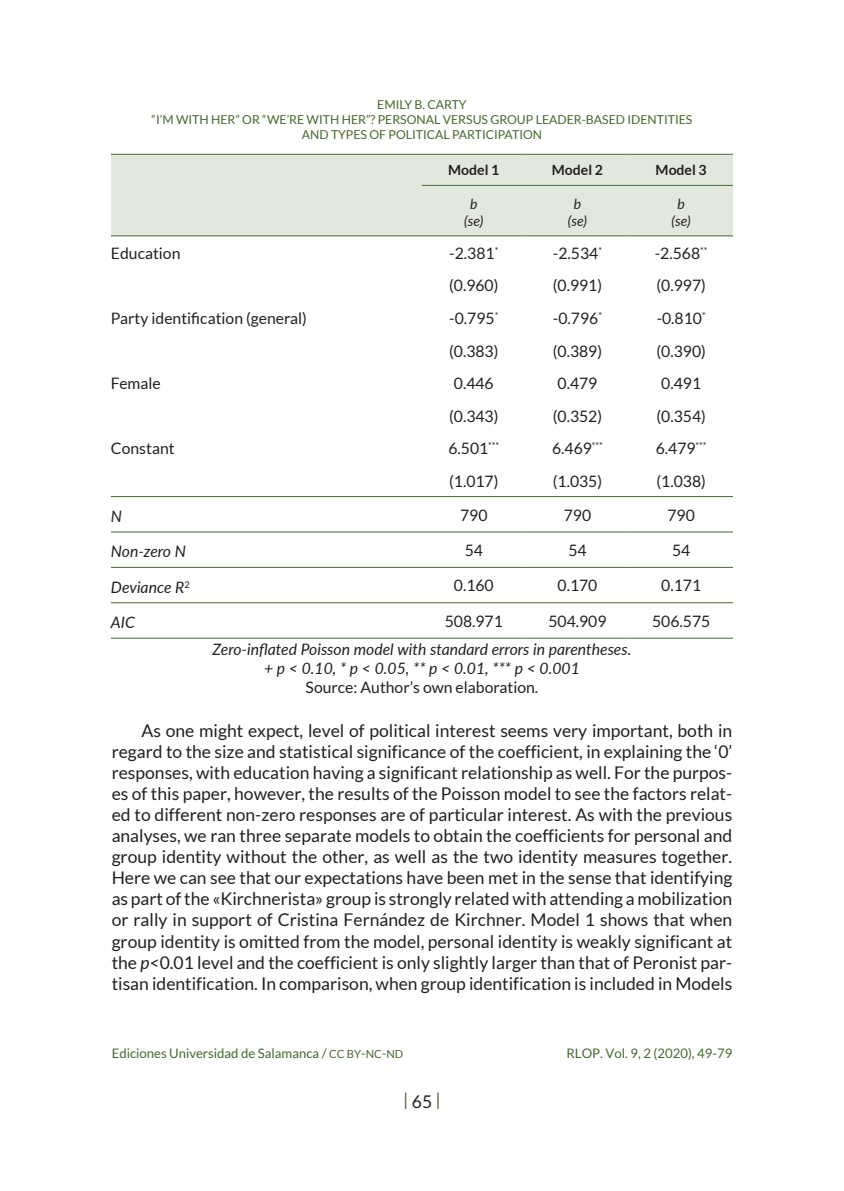
<style>
.page{position:relative;width:844px;height:1191px;background:#fff}
.page>*{position:absolute;margin:0;border:0;box-sizing:border-box;transform-origin:0 0}
.TextoI{font:17.5px/21px "Lato";color:#231f20;text-align:justify}
.t1{font:17.5px "Lato";color:#44682b}
.TablaTextoCentr{font:15.75px "Lato";color:#231f20}
.TablaTexto{font:15.75px "Lato";color:#231f20}
.FuenteSED{font:italic 15.75px "Lato";color:#231f20}
.Fuente{font:15.75px "Lato";color:#231f20}
.TablaTexto-2{font:italic 15.75px "Lato";color:#231f20}
.TablaCabecera{font:700 14px "Lato";color:#231f20}
.TablaCabecera-2{font:italic 14px "Lato";color:#231f20}
.t2{font:13.12px "Lato";color:#44682b}
.t3{font:12.25px/14.7px "Lato";color:#44682b;text-align:center}
.s1{font-style:italic}
.s2{font-family:"Lato Regular SC850";font-size:11.2px}
.s3{font-family:"Lato Regular SC850"}
.s4{color:#231f20}
</style>
<div class="page">
<div style="left:111px;top:155px;width:621px;height:80px;background:#e3e8df"></div>
<hr style="left:422px;top:185px;width:103px;height:1px;background:#44682b">
<hr style="left:525px;top:185px;width:104px;height:1px;background:#44682b">
<hr style="left:629px;top:185px;width:103px;height:1px;background:#44682b">
<hr style="left:111px;top:496px;width:311px;height:1px;background:#44682b">
<hr style="left:422px;top:496px;width:103px;height:1px;background:#44682b">
<hr style="left:525px;top:496px;width:104px;height:1px;background:#44682b">
<hr style="left:629px;top:496px;width:103px;height:1px;background:#44682b">
<hr style="left:111px;top:531px;width:311px;height:1px;background:#44682b">
<hr style="left:422px;top:531px;width:103px;height:1px;background:#44682b">
<hr style="left:525px;top:531px;width:104px;height:1px;background:#44682b">
<hr style="left:629px;top:531px;width:103px;height:1px;background:#44682b">
<hr style="left:111px;top:567px;width:311px;height:1px;background:#44682b">
<hr style="left:422px;top:567px;width:103px;height:1px;background:#44682b">
<hr style="left:525px;top:567px;width:104px;height:1px;background:#44682b">
<hr style="left:629px;top:567px;width:103px;height:1px;background:#44682b">
<hr style="left:111px;top:638px;width:311px;height:1px;background:#44682b">
<hr style="left:422px;top:638px;width:103px;height:1px;background:#44682b">
<hr style="left:525px;top:638px;width:104px;height:1px;background:#44682b">
<hr style="left:629px;top:638px;width:103px;height:1px;background:#44682b">
<hr style="left:111px;top:154px;width:311px;height:1px;background:#44682b">
<hr style="left:422px;top:154px;width:103px;height:1px;background:#44682b">
<hr style="left:525px;top:154px;width:104px;height:1px;background:#44682b">
<hr style="left:629px;top:154px;width:103px;height:1px;background:#44682b">
<hr style="left:111px;top:235px;width:311px;height:1px;background:#44682b">
<hr style="left:422px;top:235px;width:103px;height:1px;background:#44682b">
<hr style="left:525px;top:235px;width:104px;height:1px;background:#44682b">
<hr style="left:629px;top:235px;width:103px;height:1px;background:#44682b">
<hr style="left:111px;top:602px;width:311px;height:1px;background:#44682b">
<hr style="left:422px;top:602px;width:103px;height:1px;background:#44682b">
<hr style="left:525px;top:602px;width:104px;height:1px;background:#44682b">
<hr style="left:629px;top:602px;width:103px;height:1px;background:#44682b">
<p class="t3" style="left:151px;top:97px;width:542px">EMILY B. CARTY<br>“I’M WITH HER” OR “WE’RE WITH HER”? PERSONAL VERSUS GROUP LEADER-BASED IDENTITIES<br>AND TYPES OF POLITICAL PARTICIPATION</p>
<p class="TablaCabecera" style="left:448px;top:162px;width:53px">Model 1</p>
<p class="TablaCabecera" style="left:552px;top:162px;width:53px">Model 2</p>
<p class="TablaCabecera" style="left:655px;top:162px;width:53px">Model 3</p>
<p class="TablaCabecera-2" style="left:470px;top:194px;width:9px">b</p>
<p class="TablaCabecera-2" style="left:464px;top:211px;width:21px">(se)</p>
<p class="TablaCabecera-2" style="left:573px;top:194px;width:9px">b</p>
<p class="TablaCabecera-2" style="left:567px;top:211px;width:21px">(se)</p>
<p class="TablaCabecera-2" style="left:677px;top:194px;width:9px">b</p>
<p class="TablaCabecera-2" style="left:671px;top:211px;width:21px">(se)</p>
<p class="TablaTexto" style="left:111px;top:244px;width:71px">Education</p>
<p class="TablaTextoCentr" style="left:449px;top:244px;width:50px">-2.381<sup>*</sup></p>
<p class="TablaTextoCentr" style="left:553px;top:244px;width:50px">-2.534<sup>*</sup></p>
<p class="TablaTextoCentr" style="left:654px;top:244px;width:54px">-2.568<sup>**</sup></p>
<p class="TablaTextoCentr" style="left:449px;top:277px;width:51px">(0.960)</p>
<p class="TablaTextoCentr" style="left:552px;top:277px;width:51px">(0.991)</p>
<p class="TablaTextoCentr" style="left:656px;top:277px;width:51px">(0.997)</p>
<p class="TablaTexto" style="left:111px;top:309px;width:197px">Party identification (general)</p>
<p class="TablaTextoCentr" style="left:449px;top:309px;width:50px">-0.795<sup>*</sup></p>
<p class="TablaTextoCentr" style="left:553px;top:309px;width:50px">-0.796<sup>*</sup></p>
<p class="TablaTextoCentr" style="left:656px;top:309px;width:50px">-0.810<sup>*</sup></p>
<p class="TablaTextoCentr" style="left:449px;top:342px;width:51px">(0.383)</p>
<p class="TablaTextoCentr" style="left:552px;top:342px;width:51px">(0.389)</p>
<p class="TablaTextoCentr" style="left:656px;top:342px;width:51px">(0.390)</p>
<p class="TablaTexto" style="left:111px;top:374px;width:51px">Female</p>
<p class="TablaTextoCentr" style="left:454px;top:374px;width:41px">0.446</p>
<p class="TablaTextoCentr" style="left:557px;top:374px;width:41px">0.479</p>
<p class="TablaTextoCentr" style="left:661px;top:374px;width:41px">0.491</p>
<p class="TablaTextoCentr" style="left:449px;top:407px;width:51px">(0.343)</p>
<p class="TablaTextoCentr" style="left:552px;top:407px;width:51px">(0.352)</p>
<p class="TablaTextoCentr" style="left:656px;top:407px;width:51px">(0.354)</p>
<p class="TablaTexto" style="left:111px;top:439px;width:65px">Constant</p>
<p class="TablaTextoCentr" style="left:448px;top:439px;width:52px">6.501<sup>***</sup></p>
<p class="TablaTextoCentr" style="left:552px;top:439px;width:52px">6.469<sup>***</sup></p>
<p class="TablaTextoCentr" style="left:655px;top:439px;width:52px">6.479<sup>***</sup></p>
<p class="TablaTexto" style="left:449px;top:472px;width:51px">(1.017)</p>
<p class="TablaTexto" style="left:552px;top:472px;width:51px">(1.035)</p>
<p class="TablaTexto" style="left:656px;top:472px;width:51px">(1.038)</p>
<p class="TablaTexto-2" style="left:111px;top:505px;width:13px">N</p>
<p class="TablaTexto" style="left:460px;top:506px;width:29px">790</p>
<p class="TablaTexto" style="left:563px;top:506px;width:29px">790</p>
<p class="TablaTexto" style="left:667px;top:506px;width:29px">790</p>
<p class="TablaTexto-2" style="left:111px;top:540px;width:77px">Non-zero N</p>
<p class="TablaTexto" style="left:464px;top:541px;width:20px">54</p>
<p class="TablaTexto" style="left:568px;top:541px;width:20px">54</p>
<p class="TablaTexto" style="left:671px;top:541px;width:20px">54</p>
<p class="TablaTexto-2" style="left:111px;top:576px;width:80px">Deviance R<sup>2</sup></p>
<p class="TablaTexto" style="left:454px;top:577px;width:41px">0.160</p>
<p class="TablaTexto" style="left:557px;top:577px;width:41px">0.170</p>
<p class="TablaTexto" style="left:661px;top:577px;width:41px">0.171</p>
<p class="TablaTexto-2" style="left:111px;top:611px;width:25px">AIC</p>
<p class="TablaTexto" style="left:444px;top:612px;width:60px">508.971</p>
<p class="TablaTexto" style="left:548px;top:612px;width:60px">504.909</p>
<p class="TablaTexto" style="left:652px;top:612px;width:60px">506.575</p>
<p class="FuenteSED" style="left:212px;top:638px;width:420px">Zero-inflated Poisson model with standard errors in parentheses.</p>
<p class="FuenteSED" style="left:264px;top:657px;width:317px">+ p &lt; 0.10, * p &lt; 0.05, ** p &lt; 0.01, *** p &lt; 0.001</p>
<p class="Fuente" style="left:305px;top:679px;width:234px">Source: Author’s own elaboration.</p>
<p class="TextoI" style="left:112px;top:720px;width:622px;text-indent:30px">As one might expect, level of political interest seems very important, both in regard to the size and statistical significance of the coefficient, in explaining the ‘0’ responses, with education having a significant relationship as well. For the purpos&shy;es of this paper, however, the results of the Poisson model to see the factors relat&shy;ed to different non-zero responses are of particular interest. As with the previous analyses, we ran three separate models to obtain the coefficients for personal and group identity without the other, as well as the two identity measures together.<br>Here we can see that our expectations have been met in the sense that identifying as part of the «Kirchnerista» group is strongly related with attending a mobilization or rally in support of Cristina Fernández de Kirchner. Model 1 shows that when group identity is omitted from the model, personal identity is weakly significant at the <span class="s1">p&lt;</span>0.01 level and the coefficient is only slightly larger than that of Peronist par&shy;tisan identification. In comparison, when group identification is included in Models</p>
<p class="t2" style="left:112px;top:1045px;width:293px">Ediciones Universidad de Salamanca / <span class="s2">CC BY</span><span class="s3">-</span><span class="s2">NC</span><span class="s3">-</span><span class="s2">ND</span></p>
<p class="t2" style="left:566px;top:1045px;width:167px">RLOP. Vol. 9, 2 (2020), 49-79</p>
<p class="t1" style="left:403px;top:1089px;width:39px">| <span class="s4">65</span> |</p>
</div>
